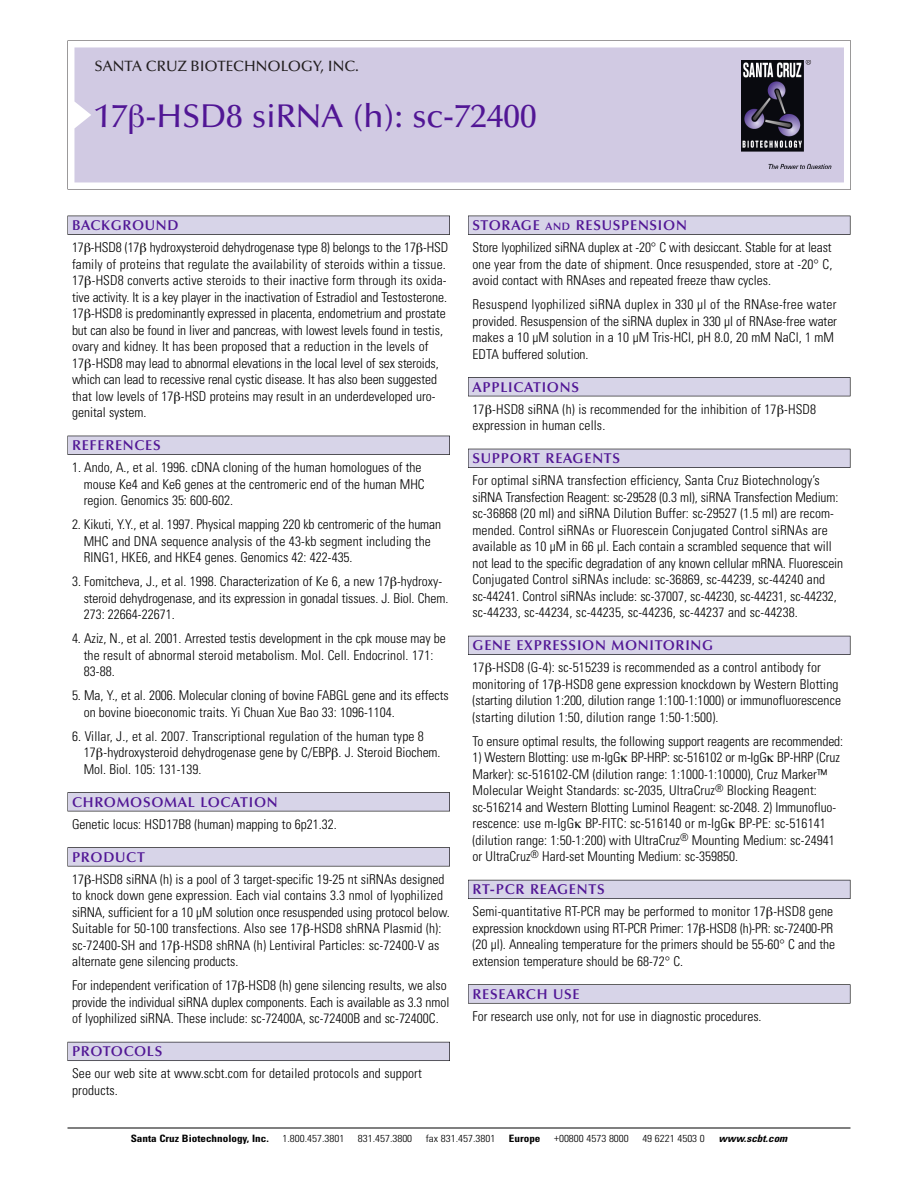
<style>
.page{position:relative;width:918px;height:1188px;background:#fff}
.page>*{position:absolute;margin:0;border:0;box-sizing:border-box;transform-origin:0 0}
.t1{font:500 33px "Optima";color:#511695}
.t2{font:500 15px "Optima";color:#231f20}
.t3{font:600 14.25px "Optima";letter-spacing:.05em;color:#511695}
.t4{font:300 condensed 13.5px/16.5px "Univers";color:#000}
.t5{font:300 condensed 10.2px "Univers";color:#000;scale:1.1 1}
.t6{font:700 condensed 10.2px "Univers";color:#000;scale:1.1 1}
.t7{font:italic 700 condensed 10.2px "Univers";color:#000;scale:1.1 1}
.s1{font-size:10.65px}
</style>
<div class="page">
<svg style="left:74px;top:41px;width:777px;height:148px"></svg>
<div style="left:74px;top:47px;width:770px;height:135px;background:#d1cae3"></div>
<img style="left:741px;top:60px;width:90px;height:108px">
<div style="left:68px;top:216px;width:382px;height:19px;background:#535256"></div>
<div style="left:68px;top:216px;width:381px;height:18px;background:#d7d4e8"></div>
<div style="left:68px;top:436px;width:382px;height:19px;background:#525156"></div>
<div style="left:68px;top:436px;width:381px;height:18px;background:#d7d4e8"></div>
<div style="left:68px;top:792px;width:382px;height:19px;background:#545357"></div>
<div style="left:68px;top:793px;width:381px;height:18px;background:#d7d4e8"></div>
<div style="left:68px;top:847px;width:382px;height:19px;background:#575659"></div>
<div style="left:68px;top:848px;width:381px;height:18px;background:#d7d4e8"></div>
<div style="left:68px;top:1042px;width:382px;height:19px;background:#595860"></div>
<div style="left:68px;top:1042px;width:381px;height:18px;background:#d7d4e8"></div>
<div style="left:468px;top:216px;width:382px;height:19px;background:#535256"></div>
<div style="left:468px;top:216px;width:382px;height:18px;background:#d7d4e8"></div>
<div style="left:468px;top:377px;width:382px;height:19px;background:#515155"></div>
<div style="left:468px;top:378px;width:382px;height:18px;background:#d7d4e8"></div>
<div style="left:468px;top:449px;width:382px;height:19px;background:#515057"></div>
<div style="left:468px;top:449px;width:382px;height:18px;background:#d7d4e8"></div>
<div style="left:468px;top:636px;width:382px;height:19px;background:#535259"></div>
<div style="left:468px;top:636px;width:382px;height:18px;background:#d7d4e8"></div>
<div style="left:468px;top:880px;width:382px;height:19px;background:#595860"></div>
<div style="left:468px;top:880px;width:382px;height:18px;background:#d7d4e8"></div>
<div style="left:468px;top:984px;width:382px;height:20px;background:#676767"></div>
<div style="left:468px;top:985px;width:382px;height:18px;background:#d7d4e8"></div>
<hr style="left:68px;top:1128px;width:782px;height:1px;background:#000">
<svg style="left:130px;top:105px;width:14px;height:29px"></svg>
<p class="t2" style="left:94px;top:60px;width:266px">SANTA CRUZ BIOTECHNOLOGY, INC.</p>
<p class="t1" style="left:94px;top:102px;width:444px">17 -HSD8 siRNA (h): sc-72400</p>
<p class="t3" style="left:72px;top:219px;width:108px">BACKGROUND</p>
<p class="t4" style="left:72px;top:240px;width:378px">17 -HSD8 (17 hydroxysteroid dehydrogenase type 8) belongs to the 17 -HSD family of proteins that regulate the availability of steroids within a tissue.<br>17 -HSD8 converts active steroids to their inactive form through its oxida&shy;tive activity. It is a key player in the inactivation of Estradiol and Testosterone.<br>17 -HSD8 is predominantly expressed in placenta, endometrium and prostate but can also be found in liver and pancreas, with lowest levels found in testis, ovary and kidney. It has been proposed that a reduction in the levels of<br>17 -HSD8 may lead to abnormal elevations in the local level of sex steroids, which can lead to recessive renal cystic disease. It has also been suggested that low levels of 17 -HSD proteins may result in an underdeveloped uro&shy;genital system.</p>
<p class="t3" style="left:72px;top:439px;width:90px">REFERENCES</p>
<p class="t4" style="left:84px;top:460px;width:342px;text-indent:-12px">1. Ando, A., et al. 1996. cDNA cloning of the human homologues of the mouse Ke4 and Ke6 genes at the centromeric end of the human MHC region. Genomics 35: 600-602.</p>
<p class="t4" style="left:84px;top:517px;width:359px;text-indent:-12px">2. Kikuti, Y.Y., et al. 1997. Physical mapping 220 kb centromeric of the human<br>MHC and DNA sequence analysis of the 43-kb segment including the<br>RING1, HKE6, and HKE4 genes. Genomics 42: 422-435.</p>
<p class="t4" style="left:84px;top:574px;width:366px;text-indent:-12px">3. Fomitcheva, J., et al. 1998. Characterization of Ke 6, a new 17 -hydroxy&shy;steroid dehydrogenase, and its expression in gonadal tissues. J. Biol. Chem.<br>273: 22664-22671.</p>
<p class="t4" style="left:84px;top:631px;width:364px;text-indent:-12px">4. Aziz, N., et al. 2001. Arrested testis development in the cpk mouse may be the result of abnormal steroid metabolism. Mol. Cell. Endocrinol. 171:<br>83-88.</p>
<p class="t4" style="left:84px;top:688px;width:367px;text-indent:-12px">5. Ma, Y., et al. 2006. Molecular cloning of bovine FABGL gene and its effects on bovine bioeconomic traits. Yi Chuan Xue Bao 33: 1096-1104.</p>
<p class="t4" style="left:84px;top:729px;width:358px;text-indent:-12px">6. Villar, J., et al. 2007. Transcriptional regulation of the human type 8<br>17 -hydroxysteroid dehydrogenase gene by C/EBP . J. Steroid Biochem.<br>Mol. Biol. 105: 131-139.</p>
<p class="t3" style="left:72px;top:796px;width:207px">CHROMOSOMAL LOCATION</p>
<p class="t4" style="left:72px;top:817px;width:266px">Genetic locus: HSD17B8 (human) mapping to 6p21.32.</p>
<p class="t3" style="left:72px;top:851px;width:74px">PRODUCT</p>
<p class="t4" style="left:72px;top:872px;width:379px">17 -HSD8 siRNA (h) is a pool of 3 target-specific 19-25 nt siRNAs designed to knock down gene expression. Each vial contains 3.3 nmol of lyophilized siRNA, sufficient for a 10 µM solution once resuspended using protocol below.<br>Suitable for 50-100 transfections. Also see 17 -HSD8 shRNA Plasmid (h): sc-72400-SH and 17 -HSD8 shRNA (h) Lentiviral Particles: sc-72400-V as alternate gene silencing products.</p>
<p class="t4" style="left:72px;top:979px;width:379px">For independent verification of 17 -HSD8 (h) gene silencing results, we also provide the individual siRNA duplex components. Each is available as 3.3 nmol of lyophilized siRNA. These include: sc-72400A, sc-72400B and sc-72400C.</p>
<p class="t3" style="left:72px;top:1045px;width:92px">PROTOCOLS</p>
<p class="t4" style="left:72px;top:1067px;width:351px">See our web site at www.scbt.com for detailed protocols and support products.</p>
<p class="t3" style="left:473px;top:219px;width:216px">STORAGE <span class="s1">AND</span> RESUSPENSION</p>
<p class="t4" style="left:473px;top:240px;width:361px;text-align:justify">Store lyophilized siRNA duplex at -20° C with desiccant. Stable for at least one year from the date of shipment. Once resuspended, store at -20° C, avoid contact with RNAses and repeated freeze thaw cycles.</p>
<p class="t4" style="left:473px;top:297px;width:366px">Resuspend lyophilized siRNA duplex in 330 µl of the RNAse-free water provided. Resuspension of the siRNA duplex in 330 µl of RNAse-free water makes a 10 µM solution in a 10 µM Tris-HCl, pH 8.0, 20 mM NaCl, 1 mM EDTA buffered solution.</p>
<p class="t3" style="left:473px;top:381px;width:108px">APPLICATIONS</p>
<p class="t4" style="left:473px;top:402px;width:345px">17 -HSD8 siRNA (h) is recommended for the inhibition of 17 -HSD8 expression in human cells.</p>
<p class="t3" style="left:473px;top:452px;width:149px">SUPPORT REAGENTS</p>
<p class="t4" style="left:473px;top:474px;width:372px">For optimal siRNA transfection efficiency, Santa Cruz Biotechnology’s siRNA Transfection Reagent: sc-29528 (0.3 ml), siRNA Transfection Medium: sc-36868 (20 ml) and siRNA Dilution Buffer: sc-29527 (1.5 ml) are recom&shy;mended. Control siRNAs or Fluorescein Conjugated Control siRNAs are available as 10 µM in 66 µl. Each contain a scrambled sequence that will not lead to the specific degradation of any known cellular mRNA. Fluorescein Conjugated Control siRNAs include: sc-36869, sc-44239, sc-44240 and sc-44241. Control siRNAs include: sc-37007, sc-44230, sc-44231, sc-44232, sc-44233, sc-44234, sc-44235, sc-44236, sc-44237 and sc-44238.</p>
<p class="t3" style="left:473px;top:639px;width:242px">GENE EXPRESSION MONITORING</p>
<p class="t4" style="left:473px;top:661px;width:370px">17 -HSD8 (G-4): sc-515239 is recommended as a control antibody for monitoring of 17 -HSD8 gene expression knockdown by Western Blotting (starting dilution 1:200, dilution range 1:100-1:1000) or immunofluorescence (starting dilution 1:50, dilution range 1:50-1:500).</p>
<p class="t4" style="left:473px;top:734px;width:372px">To ensure optimal results, the following support reagents are recommended:</p>
<p class="t4" style="left:473px;top:751px;width:369px">1) Western Blotting: use m-IgG BP-HRP: sc-516102 or m-IgG BP-HRP (Cruz Marker): sc-516102-CM (dilution range: 1:1000-1:10000), Cruz Marker™ Molecular Weight Standards: sc-2035, UltraCruz<sup>®</sup> Blocking Reagent: sc-516214 and Western Blotting Luminol Reagent: sc-2048. 2) Immunofluo&shy;rescence: use m-IgG BP-FITC: sc-516140 or m-IgG BP-PE: sc-516141 (dilution range: 1:50-1:200) with UltraCruz<sup>®</sup> Mounting Medium: sc-24941 or UltraCruz<sup>®</sup> Hard-set Mounting Medium: sc-359850.</p>
<p class="t3" style="left:473px;top:883px;width:134px">RT-PCR REAGENTS</p>
<p class="t4" style="left:473px;top:905px;width:364px">Semi-quantitative RT-PCR may be performed to monitor 17 -HSD8 gene expression knockdown using RT-PCR Primer: 17 -HSD8 (h)-PR: sc-72400-PR (20 µl). Annealing temperature for the primers should be 55-60° C and the extension temperature should be 68-72° C.</p>
<p class="t3" style="left:473px;top:988px;width:109px">RESEARCH USE</p>
<p class="t4" style="left:473px;top:1009px;width:291px">For research use only, not for use in diagnostic procedures.</p>
<p class="t6" style="left:131px;top:1135px;width:127px">Santa Cruz Biotechnology, Inc.</p>
<p class="t5" style="left:282px;top:1135px;width:58px">1.800.457.3801</p>
<p class="t5" style="left:358px;top:1135px;width:51px">831.457.3800</p>
<p class="t5" style="left:426px;top:1135px;width:65px">fax 831.457.3801</p>
<p class="t6" style="left:509px;top:1135px;width:30px">Europe</p>
<p class="t5" style="left:554px;top:1135px;width:69px">+00800 4573 8000</p>
<p class="t5" style="left:642px;top:1135px;width:58px">49 6221 4503 0</p>
<p class="t7" style="left:719px;top:1135px;width:66px">www.scbt.com</p>
</div>
